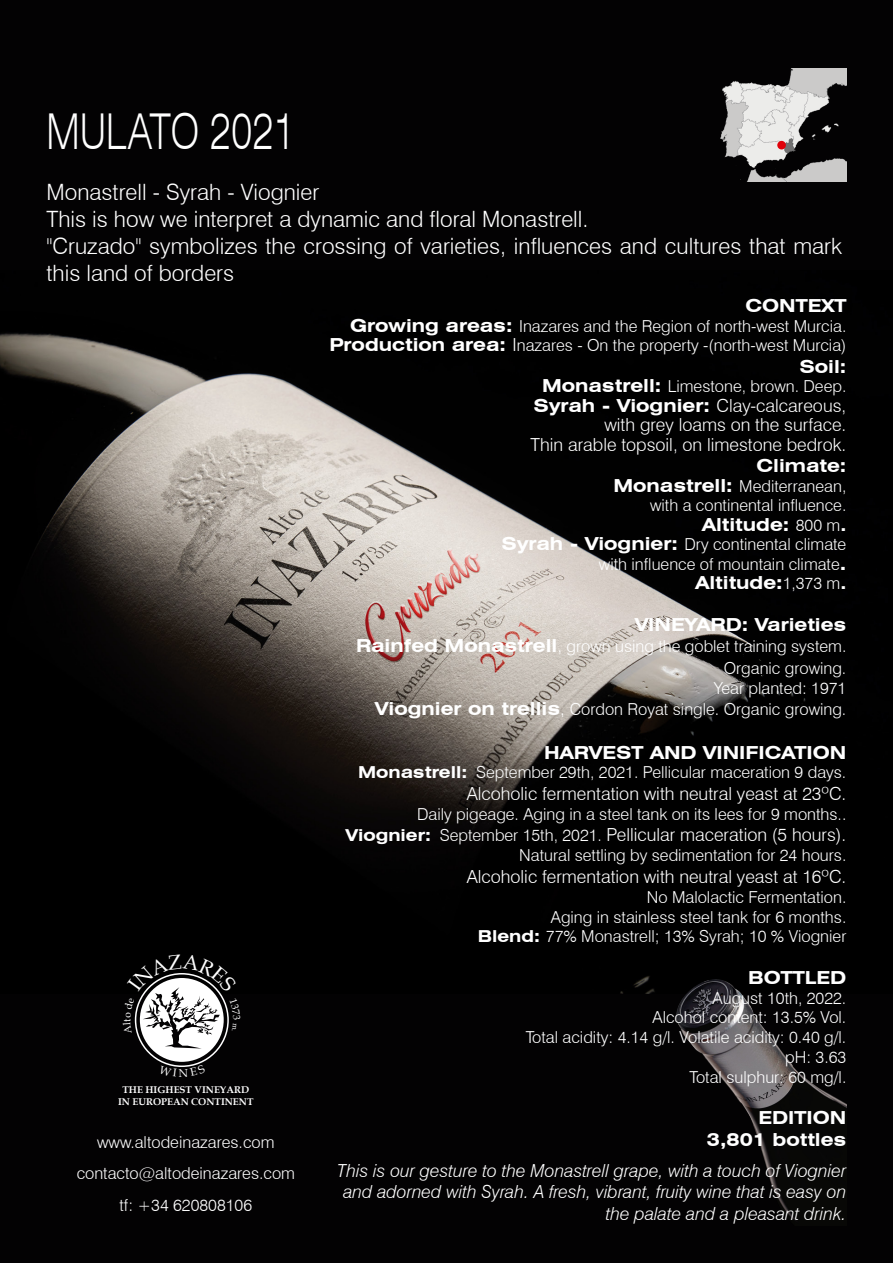
<style>
.page{position:relative;width:893px;height:1263px;background:#030203}
.page>*{position:absolute;margin:0;border:0;box-sizing:border-box;transform-origin:0 0}
.t1{font:300 expanded 49.5px "Swiss 721 BT";color:#fff;scale:.67 1}
.t2{font:300 22.5px/27px "Swiss 721 BT";color:#fff}
.t3{font:300 18px/19.5px "Swiss 721 BT";color:#fff;text-align:right}
.t4{font:italic 300 18px/21.6px "Swiss 721 BT";color:#fff;text-align:right}
.t5{font:700 expanded 18px/21.6px "Swiss 721 BT";color:#fff;text-align:right}
.t6{font:300 16.5px/19.8px "Swiss 721 BT";color:#fff;text-align:right}
.t7{font:700 9.75px/11.7px "Book Antiqua";color:#fff;text-align:center}
.s1{font-weight:700;font-stretch:expanded;font-size:18px}
.s2{font-size:18px}
.s3{font-weight:700;font-stretch:expanded}
.s4{font-weight:300;font-stretch:normal;font-size:16.5px}
.s5{font-size:16.5px}
.s6{font-weight:700;font-stretch:expanded;font-size:16.5px}
</style>
<div class="page">
<img style="left:720px;top:69px;width:126px;height:112px">
<div style="left:777px;top:141px;width:9px;height:8px;background:#e00109;border-radius:50%"></div>
<img style="left:0;top:333px;width:806px;height:660px">
<img style="left:662px;top:949px;width:184px;height:272px">
<svg style="left:123px;top:954px;width:117px;height:113px"></svg>
<h1 class="t1" style="left:47px;top:102px;width:373px">MULATO 2021</h1>
<h2 class="t2" style="left:46px;top:178px;width:797px">Monastrell - Syrah - Viognier<br>This is how we interpret a dynamic and floral Monastrell.<br>"Cruzado" symbolizes the crossing of varieties, influences and cultures that mark this land of borders</h2>
<p class="t7" style="left:118px;top:1084px;width:137px">THE HIGHEST VINEYARD<br>IN EUROPEAN CONTINENT</p>
<p class="t6" style="left:77px;top:1126px;width:220px;line-height:31.5px;text-align:center">www.altodeinazares.com contacto@altodeinazares.com tf: +34 620808106</p>
<p class="t5" style="left:745px;top:295px;width:102px">CONTEXT</p>
<p class="t6" style="left:329px;top:316px;width:518px"><span class="s1">Growing areas:</span> Inazares and the Region of north-west Murcia.<br><span class="s1">Production area:</span> <span class="s2">I</span>nazares - On the property -(north-west Murcia)</p>
<p class="t5" style="left:799px;top:355px;width:48px">Soil:</p>
<p class="t6" style="left:542px;top:376px;width:306px"><span class="s1">Monastrell:</span> Limestone, brown. Deep.</p>
<p class="t3" style="left:531px;top:395px;width:317px"><span class="s3">Syrah - Viognier:</span> Clay-calcareous, with grey loams on the surface.<br>Thin arable topsoil, on limestone bedrok.</p>
<p class="t5" style="left:756px;top:455px;width:91px">Climate:</p>
<p class="t6" style="left:613px;top:476px;width:235px"><span class="s1">Monastrell:</span> Mediterranean, with a continental influence.</p>
<p class="t5" style="left:702px;top:514px;width:146px">Altitude: <span class="s4">800 m</span><span class="s5">.</span></p>
<p class="t6" style="left:502px;top:535px;width:346px"><span class="s1">Syrah - Viognier:</span> Dry continental climate with influence of mountain climate<span class="s1">.</span></p>
<p class="t5" style="left:695px;top:572px;width:152px">Altitude:<span class="s4">1,373 m</span><span class="s5">.</span></p>
<p class="t5" style="left:635px;top:613px;width:213px">VINEYARD: Varieties</p>
<p class="t6" style="left:356px;top:636px;width:492px;line-height:21.6px"><span class="s1">Rainfed Monastrell</span><span class="s2">,</span> grown using the goblet training system.<br>Organic growing.</p>
<p class="t6" style="left:375px;top:677px;width:473px;line-height:21.6px">Year planted: 1971<br><span class="s1">Viognier on trellis</span><span class="s2">,</span> Cordon Royat single. Organic growing.</p>
<p class="t5" style="left:544px;top:741px;width:304px">HARVEST AND VINIFICATION</p>
<p class="t6" style="left:358px;top:762px;width:490px"><span class="s3">Monastrell:</span> September 29th, 2021. Pellicular maceration 9 days.</p>
<p class="t3" style="left:467px;top:784px;width:381px">Alcoholic fermentation with neutral yeast at 23ºC.</p>
<p class="t6" style="left:417px;top:804px;width:431px">Daily pigeage. Aging in a steel tank on its lees for 9 months..</p>
<p class="t3" style="left:346px;top:825px;width:502px"><span class="s6">Viognier:</span> <span class="s5">September 15th, 2021.</span> Pellicular maceration (5 hours).</p>
<p class="t6" style="left:519px;top:845px;width:329px">Natural settling by sedimentation for 24 hours.</p>
<p class="t3" style="left:467px;top:866px;width:381px">Alcoholic fermentation with neutral yeast at 16ºC.</p>
<p class="t6" style="left:478px;top:887px;width:370px">No Malolactic Fermentation.<br>Aging in stainless steel tank for 6 months.<br><span class="s3">Blend:</span> 77% Monastrell; 13% Syrah; 10 % Viognier</p>
<p class="t5" style="left:748px;top:966px;width:100px">BOTTLED</p>
<p class="t6" style="left:526px;top:987px;width:322px">August 10th, 2022.<br>Alcohol content: 13.5% Vol.<br>Total acidity: 4.14 g/l. Volatile acidity: 0.40 g/l. pH: 3.63<br>Total sulphur: 60 mg/l.</p>
<p class="t5" style="left:707px;top:1107px;width:141px">EDITION<br>3,801 bottles</p>
<p class="t4" style="left:337px;top:1159px;width:511px">This is our gesture to the Monastrell grape, with a touch of Viognier and adorned with Syrah. A fresh, vibrant, fruity wine that is easy on the palate and a pleasant drink.</p>
</div>
